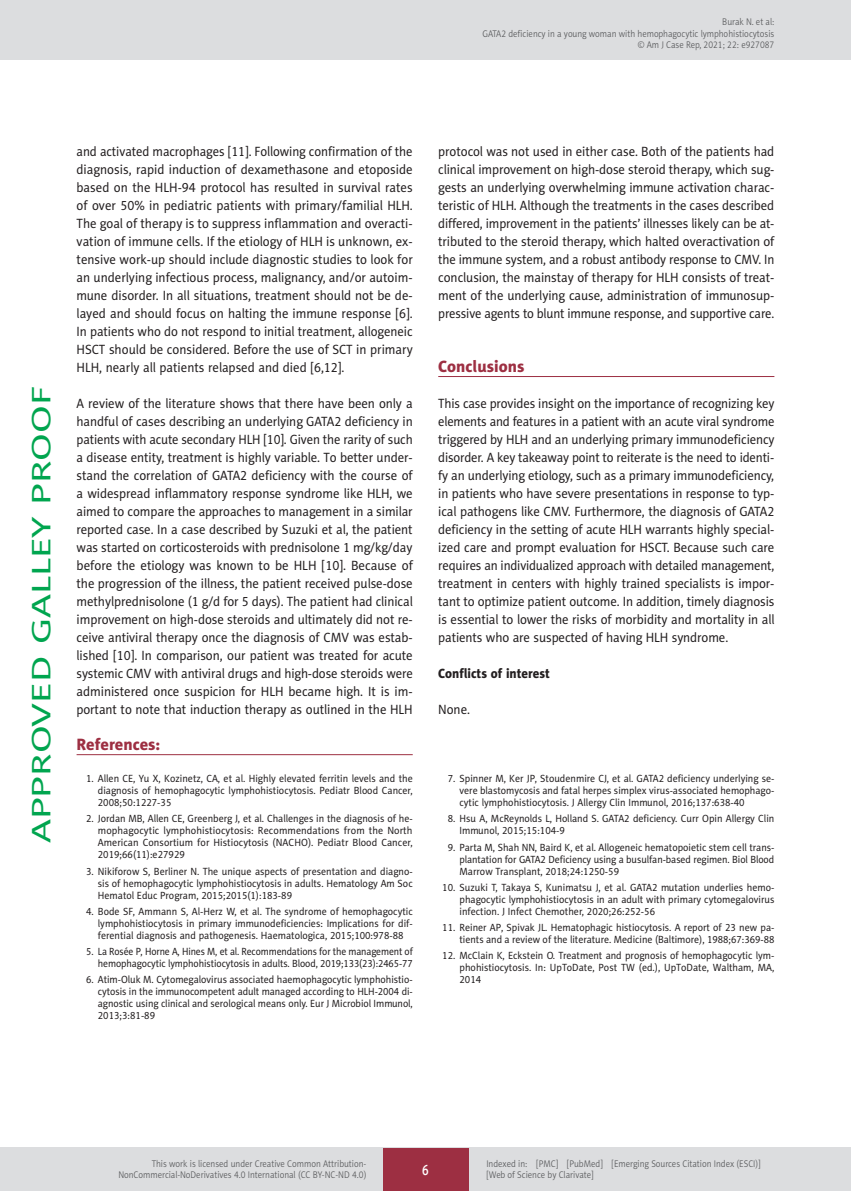
<style>
.page{position:relative;width:851px;height:1191px;background:#fff}
.page>*{position:absolute;margin:0;border:0;box-sizing:border-box;transform-origin:0 0}
.t1{font:27px "Naomi Sans EFN";color:#00a54f;scale:1.5 1}
.AJCR_Headline_1{font:16.5px "Naomi Sans EFN Heavy";color:#9d2f42}
.AJCR_Referencje_Tytu{font:16.5px "Naomi Sans EFN Heavy";color:#9d2f42}
.t2{font:15px "Naomi Sans EFN Medium";color:#fff;scale:.8 1}
.AJCR_Body{font:13.5px/18px "Naomi Sans EFN";letter-spacing:-.01em;color:#231f20;text-align:justify;scale:.95 1}
.AJCR_Body-2{font:13.5px/18px "Naomi Sans EFN";letter-spacing:-.01em;color:#231f20;text-align:justify;scale:.94 1}
.AJCR_Headline_2{font:13.5px "Naomi Sans EFN Heavy";color:#231f20;scale:.95 1}
.AJCR_Referencje_punk{font:10.5px/12px "Naomi Sans EFN";color:#231f20;text-align:justify;scale:.95 1}
.AJCR_Referencje_punk-2{font:10.5px/12px "Naomi Sans EFN";color:#231f20;text-align:justify;scale:.94 1}
.AJCR_Referencje_punk-3{font:10.5px/12px "Naomi Sans EFN";color:#231f20;text-align:right;scale:.92 1}
.t3{font:9.75px/11.2px "Naomi Sans EFN Light";color:#57585a;text-align:right;scale:.9 1}
</style>
<div class="page">
<hr style="left:438px;top:376px;width:336px;height:1px;background:#9d2f42">
<hr style="left:77px;top:754px;width:335px;height:1px;background:#9d2f42">
<div style="left:0;top:0;width:850px;height:60px;background:#dcdddf"></div>
<div style="left:0;top:1148px;width:850px;height:43px;background:#dcdddf"></div>
<div style="left:383px;top:1147px;width:85px;height:43px;background:#9d2f42"></div>
<p class="t3" style="left:482px;top:16px;width:326px">Burak N. et al:<br>GATA2 deficiency in a young woman with hemophagocytic lymphohistiocytosis © Am J Case Rep, 2021; 22: e927087</p>
<h1 class="t1" style="left:26px;top:843px;width:306px;rotate:-90deg">APPROVED GALLEY PROOF</h1>
<p class="AJCR_Body-2" style="left:77px;top:142px;width:359px">and activated macrophages [11]. Following confirmation of the diagnosis, rapid induction of dexamethasone and etoposide based on the HLH-94 protocol has resulted in survival rates of over 50% in pediatric patients with primary/familial HLH.<br>The goal of therapy is to suppress inflammation and overacti&shy;vation of immune cells. If the etiology of HLH is unknown, ex&shy;tensive work-up should include diagnostic studies to look for an underlying infectious process, malignancy, and/or autoim&shy;mune disorder. In all situations, treatment should not be de&shy;layed and should focus on halting the immune response [6].<br>In patients who do not respond to initial treatment, allogeneic HSCT should be considered. Before the use of SCT in primary HLH, nearly all patients relapsed and died [6,12].</p>
<p class="AJCR_Body" style="left:77px;top:394px;width:355px">A review of the literature shows that there have been only a handful of cases describing an underlying GATA2 deficiency in patients with acute secondary HLH [10]. Given the rarity of such a disease entity, treatment is highly variable. To better under&shy;stand the correlation of GATA2 deficiency with the course of a widespread inflammatory response syndrome like HLH, we aimed to compare the approaches to management in a similar reported case. In a case described by Suzuki et al, the patient was started on corticosteroids with prednisolone 1 mg/kg/day before the etiology was known to be HLH [10]. Because of the progression of the illness, the patient received pulse-dose methylprednisolone (1 g/d for 5 days). The patient had clinical improvement on high-dose steroids and ultimately did not re&shy;ceive antiviral therapy once the diagnosis of CMV was estab&shy;lished [10]. In comparison, our patient was treated for acute systemic CMV with antiviral drugs and high-dose steroids were administered once suspicion for HLH became high. It is im&shy;portant to note that induction therapy as outlined in the HLH</p>
<p class="AJCR_Referencje_Tytu" style="left:77px;top:734px;width:85px">References:</p>
<p class="AJCR_Referencje_punk" style="left:98px;top:772px;width:333px;text-indent:-12px">1. Allen CE, Yu X, Kozinetz, CA, et al. Highly elevated ferritin levels and the diagnosis of hemophagocytic lymphohistiocytosis. Pediatr Blood Cancer, 2008;50:1227-35</p>
<p class="AJCR_Referencje_punk" style="left:98px;top:813px;width:333px;text-indent:-12px">2. Jordan MB, Allen CE, Greenberg J, et al. Challenges in the diagnosis of he&shy;mophagocytic lymphohistiocytosis: Recommendations from the North American Consortium for Histiocytosis (NACHO). Pediatr Blood Cancer, 2019;66(11):e27929</p>
<p class="AJCR_Referencje_punk" style="left:98px;top:865px;width:333px;text-indent:-12px">3. Nikiforow S, Berliner N. The unique aspects of presentation and diagno&shy;sis of hemophagocytic lymphohistiocytosis in adults. Hematology Am Soc Hematol Educ Program, 2015;2015(1):183-89</p>
<p class="AJCR_Referencje_punk" style="left:98px;top:905px;width:333px;text-indent:-12px">4. Bode SF, Ammann S, Al-Herz W, et al. The syndrome of hemophagocytic lymphohistiocytosis in primary immunodeficiencies: Implications for dif&shy;ferential diagnosis and pathogenesis. Haematologica, 2015;100:978-88</p>
<p class="AJCR_Referencje_punk-3" style="left:86px;top:945px;width:356px">5. La Rosée P, Horne A, Hines M, et al. Recommendations for the management of hemophagocytic lymphohistiocytosis in adults. Blood, 2019;133(23):2465-77</p>
<p class="AJCR_Referencje_punk-2" style="left:98px;top:974px;width:336px;text-indent:-12px">6. Atim-Oluk M. Cytomegalovirus associated haemophagocytic lymphohistio&shy;cytosis in the immunocompetent adult managed according to HLH-2004 di&shy;agnostic using clinical and serological means only. Eur J Microbiol Immunol, 2013;3:81-89</p>
<p class="AJCR_Body" style="left:438px;top:142px;width:355px">protocol was not used in either case. Both of the patients had clinical improvement on high-dose steroid therapy, which sug&shy;gests an underlying overwhelming immune activation charac&shy;teristic of HLH. Although the treatments in the cases described differed, improvement in the patients’ illnesses likely can be at&shy;tributed to the steroid therapy, which halted overactivation of the immune system, and a robust antibody response to CMV. In conclusion, the mainstay of therapy for HLH consists of treat&shy;ment of the underlying cause, administration of immunosup&shy;pressive agents to blunt immune response, and supportive care.</p>
<p class="AJCR_Headline_1" style="left:438px;top:356px;width:88px">Conclusions</p>
<p class="AJCR_Body-2" style="left:438px;top:394px;width:359px">This case provides insight on the importance of recognizing key elements and features in a patient with an acute viral syndrome triggered by HLH and an underlying primary immunodeficiency disorder. A key takeaway point to reiterate is the need to identi&shy;fy an underlying etiology, such as a primary immunodeficiency, in patients who have severe presentations in response to typ&shy;ical pathogens like CMV. Furthermore, the diagnosis of GATA2 deficiency in the setting of acute HLH warrants highly special&shy;ized care and prompt evaluation for HSCT. Because such care requires an individualized approach with detailed management, treatment in centers with highly trained specialists is impor&shy;tant to optimize patient outcome. In addition, timely diagnosis is essential to lower the risks of morbidity and mortality in all patients who are suspected of having HLH syndrome.</p>
<p class="AJCR_Headline_2" style="left:438px;top:665px;width:119px">Conflicts of interest</p>
<p class="AJCR_Body" style="left:438px;top:700px;width:35px">None.</p>
<p class="AJCR_Referencje_punk" style="left:459px;top:772px;width:333px;text-indent:-12px">7. Spinner M, Ker JP, Stoudenmire CJ, et al. GATA2 deficiency underlying se&shy;vere blastomycosis and fatal herpes simplex virus-associated hemophago&shy;cytic lymphohistiocytosis. J Allergy Clin Immunol, 2016;137:638-40</p>
<p class="AJCR_Referencje_punk" style="left:459px;top:813px;width:333px;text-indent:-12px">8. Hsu A, McReynolds L, Holland S. GATA2 deficiency. Curr Opin Allergy Clin<br>Immunol, 2015;15:104-9</p>
<p class="AJCR_Referencje_punk" style="left:459px;top:841px;width:333px;text-indent:-12px">9. Parta M, Shah NN, Baird K, et al. Allogeneic hematopoietic stem cell trans&shy;plantation for GATA2 Deficiency using a busulfan-based regimen. Biol Blood Marrow Transplant, 2018;24:1250-59</p>
<p class="AJCR_Referencje_punk" style="left:459px;top:881px;width:333px;text-indent:-17px">10. Suzuki T, Takaya S, Kunimatsu J, et al. GATA2 mutation underlies hemo&shy;phagocytic lymphohistiocytosis in an adult with primary cytomegalovirus infection. J Infect Chemother, 2020;26:252-56</p>
<p class="AJCR_Referencje_punk" style="left:442px;top:921px;width:351px;text-align:right">11. Reiner AP, Spivak JL. Hematophagic histiocytosis. A report of 23 new pa&shy;tients and a review of the literature. Medicine (Baltimore), 1988;67:369-88</p>
<p class="AJCR_Referencje_punk" style="left:459px;top:950px;width:333px;text-indent:-17px">12. McClain K, Eckstein O. Treatment and prognosis of hemophagocytic lym&shy;phohistiocytosis. In: UpToDate, Post TW (ed.), UpToDate, Waltham, MA, 2014</p>
<p class="t3" style="left:118px;top:1158px;width:277px">This work is licensed under Creative Common Attribution-<br>NonCommercial-NoDerivatives 4.0 International (CC BY-NC-ND 4.0)</p>
<h3 class="t2" style="left:422px;top:1160px;width:10px">6</h3>
<p class="t3" style="left:486px;top:1158px;width:306px;text-align:left">Indexed in: [PMC] [PubMed] [Emerging Sources Citation Index (ESCI)] [Web of Science by Clarivate]</p>
</div>
